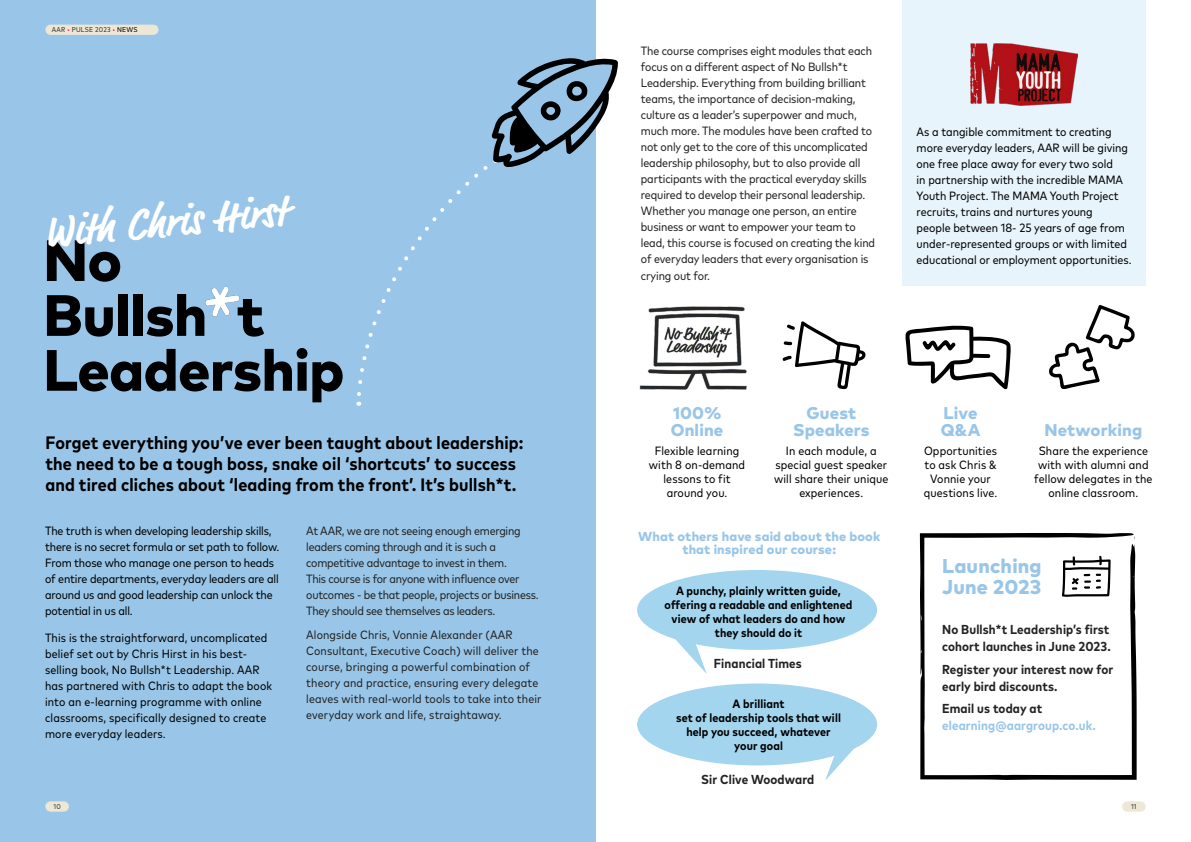
<style>
.page{position:relative;width:1191px;height:842px;background:#fff}
.page>*{position:absolute;margin:0;border:0;box-sizing:border-box;transform-origin:0 0}
.t1{font:800 58.1px/54.9px "Mark Pro";letter-spacing:-.01em;color:#000}
.t2{font:700 44.1px "Market Pro";color:#fff}
.t3{font:800 20px/21px "Mark Pro";letter-spacing:.01em;color:#99c6e8}
.t4{font:700 condensed 18px/21px "Mark Pro";letter-spacing:.01em;color:#000}
.t5{font:800 17px/17px "Mark Pro";letter-spacing:.01em;color:#99c6e8}
.t6{font:700 condensed 13px/17px "Mark Pro";letter-spacing:.01em;color:#232323}
.t7{font:800 13px/13px "Mark Pro";letter-spacing:.01em;color:#99c6e8;text-align:center}
.t8{font:700 condensed 13px "Mark Pro";letter-spacing:.01em;color:#99c6e8}
.t9{font:condensed 12px/16px "Mark Pro";color:#000;text-align:center}
.t10{font:condensed 12px/16.1px "Mark Pro";letter-spacing:-.01em;color:#232323}
.t11{font:condensed 12px/16px "Mark Pro";letter-spacing:.01em;color:#232323}
.t12{font:700 condensed 12px/14px "Mark Pro";letter-spacing:.01em;color:#000;text-align:center}
.t13{font:condensed 7px "Mark Pro";letter-spacing:.025em;color:#2e2e2e}
.s1{color:#fa0222}
.s2{color:#000}
</style>
<div class="page">
<div style="left:0;top:0;width:595px;height:841px;background:#99c6e8"></div>
<div style="left:901px;top:0;width:244px;height:285px;background:#e8f4fb"></div>
<img style="left:970px;top:44px;width:107px;height:62px">
<div style="left:46px;top:802px;width:22px;height:9px;background:#ede7d6;border-radius:5px"></div>
<div style="left:45px;top:801px;width:24px;height:11px;border:1px solid #ede7d6;border-radius:5px"></div>
<div style="left:1122px;top:802px;width:23px;height:9px;background:#ede7d6;border-radius:5px"></div>
<div style="left:1122px;top:801px;width:23px;height:11px;border:1px solid #ede7d6;border-radius:5px"></div>
<img style="left:639px;top:306px;width:108px;height:84px">
<svg style="left:782px;top:321px;width:83px;height:68px"></svg>
<svg style="left:905px;top:325px;width:106px;height:64px"></svg>
<svg style="left:1049px;top:305px;width:86px;height:84px"></svg>
<div style="left:637px;top:570px;width:240px;height:80px;background:#a3d5ef;border-radius:50%"></div>
<svg style="left:667px;top:636px;width:40px;height:38px"></svg>
<div style="left:637px;top:683px;width:240px;height:82px;background:#a3d5ef;border-radius:50%"></div>
<svg style="left:825px;top:742px;width:40px;height:38px"></svg>
<svg style="left:920px;top:533px;width:216px;height:247px"></svg>
<svg style="left:1061px;top:555px;width:49px;height:42px"></svg>
<img style="left:206px;top:286px;width:34px;height:31px">
<svg style="left:356px;top:56px;width:262px;height:350px"></svg>
<div style="left:46px;top:25px;width:112px;height:9px;background:#ede7d6;border-radius:5px"></div>
<div style="left:45px;top:25px;width:113px;height:10px;border:1px solid #ede7d6;border-radius:5px"></div>
<p class="t13" style="left:52px;top:25px;width:87px">AAR <span class="s1">•</span> PULSE 2023 <span class="s1">•</span> <span class="s2">NEWS</span></p>
<h2 class="t2" style="left:41px;top:202px;width:246px;rotate:-5deg">With Chris Hirst</h2>
<h1 class="t1" style="left:43px;top:228px;width:302px">No<br>Bullsh t<br>Leadership</h1>
<h3 class="t4" style="left:45px;top:430px;width:479px">Forget everything you’ve ever been taught about leadership: the need to be a tough boss, snake oil ‘shortcuts’ to success and tired cliches about ‘leading from the front’. It’s bullsh*t.</h3>
<p class="t10" style="left:306px;top:522px;width:234px">At AAR, we are not seeing enough emerging leaders coming through and it is such a competitive advantage to invest in them.<br>This course is for anyone with influence over outcomes - be that people, projects or business.<br>They should see themselves as leaders.</p>
<p class="t11" style="left:306px;top:626px;width:237px">Alongside Chris, Vonnie Alexander (AAR Consultant, Executive Coach) will deliver the course, bringing a powerful combination of theory and practice, ensuring every delegate leaves with real-world tools to take into their everyday work and life, straightaway.</p>
<p class="t9" style="left:45px;top:522px;width:236px;text-align:left">The truth is when developing leadership skills, there is no secret formula or set path to follow.<br>From those who manage one person to heads of entire departments, everyday leaders are all around us and good leadership can unlock the potential in us all.</p>
<p class="t9" style="left:45px;top:629px;width:229px;text-align:left">This is the straightforward, uncomplicated belief set out by Chris Hirst in his best&shy;selling book, No Bullsh*t Leadership. AAR has partnered with Chris to adapt the book into an e-learning programme with online classrooms, specifically designed to create more everyday leaders.</p>
<p class="t10" style="left:641px;top:42px;width:236px">The course comprises eight modules that each focus on a different aspect of No Bullsh*t Leadership. Everything from building brilliant teams, the importance of decision-making, culture as a leader’s superpower and much, much more. The modules have been crafted to not only get to the core of this uncomplicated leadership philosophy, but to also provide all participants with the practical everyday skills required to develop their personal leadership.<br>Whether you manage one person, an entire business or want to empower your team to lead, this course is focused on creating the kind of everyday leaders that every organisation is crying out for.</p>
<p class="t9" style="left:916px;top:123px;width:216px;text-align:left">As a tangible commitment to creating more everyday leaders, AAR will be giving one free place away for every two sold<br>in partnership with the incredible MAMA Youth Project. The MAMA Youth Project recruits, trains and nurtures young<br>people between 18- 25 years of age from under-represented groups or with limited educational or employment opportunities.</p>
<h3 class="t5" style="left:671px;top:403px;width:54px">100%<br>Online</h3>
<p class="t9" style="left:649px;top:443px;width:98px;line-height:14px">Flexible learning with 8 on-demand lessons to fit around you.</p>
<h3 class="t5" style="left:793px;top:403px;width:78px;text-align:center">Guest<br>Speakers</h3>
<p class="t9" style="left:774px;top:443px;width:116px;line-height:14px">In each module, a special guest speaker will share their unique experiences.</p>
<p class="t7" style="left:638px;top:528px;width:243px">What others have said about the book that inspired our course:</p>
<p class="t12" style="left:664px;top:583px;width:189px">A punchy, plainly written guide, offering a readable and enlightened view of what leaders do and how they should do it</p>
<p class="t6" style="left:714px;top:653px;width:89px">Financial Times</p>
<p class="t12" style="left:676px;top:696px;width:166px">A brilliant<br>set of leadership tools that will help you succeed, whatever your goal</p>
<p class="t6" style="left:701px;top:769px;width:115px">Sir Clive Woodward</p>
<h3 class="t5" style="left:940px;top:403px;width:41px">Live<br>Q&amp;A</h3>
<p class="t9" style="left:923px;top:443px;width:75px;line-height:14px">Opportunities to ask Chris &amp;<br>Vonnie your questions live.</p>
<h3 class="t5" style="left:1044px;top:420px;width:99px">Networking</h3>
<p class="t9" style="left:1034px;top:443px;width:120px;line-height:14px">Share the experience with with alumni and fellow delegates in the online classroom.</p>
<h3 class="t3" style="left:942px;top:554px;width:101px">Launching<br>June 2023</h3>
<p class="t6" style="left:942px;top:620px;width:170px">No Bullsh*t Leadership’s first cohort launches in June 2023.</p>
<p class="t6" style="left:942px;top:659px;width:173px">Register your interest now for early bird discounts.</p>
<p class="t6" style="left:942px;top:699px;width:102px">Email us today at</p>
<p class="t8" style="left:942px;top:716px;width:155px">elearning@aargroup.co.uk.</p>
<p class="t13" style="left:53px;top:802px;width:9px">10</p>
<p class="t13" style="left:1131px;top:802px;width:7px">11</p>
</div>
